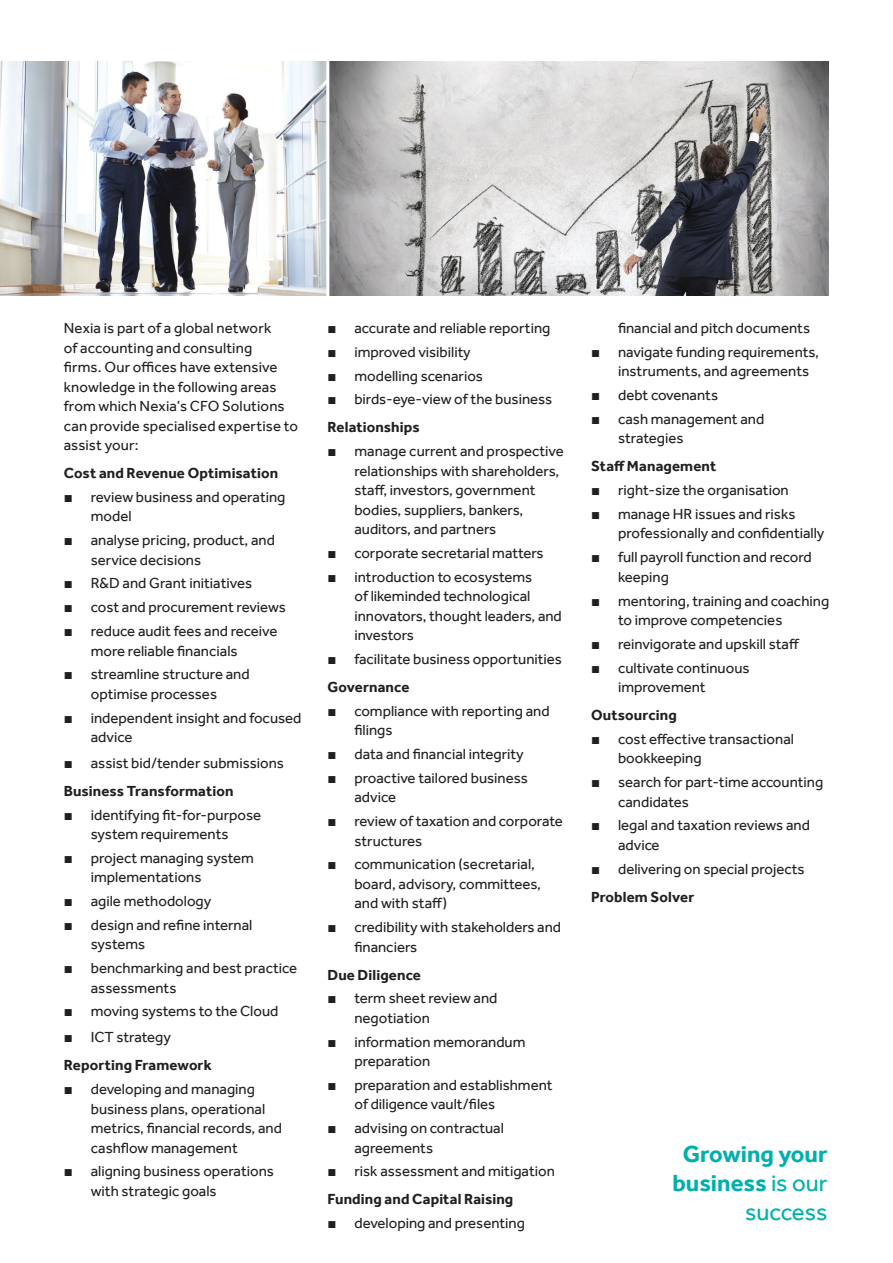
<style>
.page{position:relative;width:893px;height:1263px;background:#fff}
.page>*{position:absolute;margin:0;border:0;box-sizing:border-box;transform-origin:0 0}
.t1{font:700 24px/28.8px "Effra";color:#00b0ab;text-align:right}
.t2{font:15px/19.5px "Effra";color:#231f20}
.t3{font:700 15px "Effra";letter-spacing:.01em;color:#231f20}
.s1{font-family:"Arial"}
.s2{font-weight:400}
</style>
<div class="page">
<img style="left:0;top:62px;width:326px;height:234px">
<img style="left:329px;top:62px;width:499px;height:234px">
<p class="t2" style="left:64px;top:318px;width:236px">Nexia is part of a global network<br>of accounting and consulting<br>firms. Our offices have extensive knowledge in the following areas from which Nexia’s CFO Solutions can provide specialised expertise to assist your:</p>
<p class="t3" style="left:64px;top:464px;width:216px">Cost and Revenue Optimisation</p>
<p class="t2" style="left:91px;top:487px;width:196px;text-indent:-27px"><span class="s1">■</span> review business and operating model</p>
<p class="t2" style="left:91px;top:530px;width:186px;text-indent:-27px"><span class="s1">■</span> analyse pricing, product, and service decisions</p>
<p class="t2" style="left:64px;top:573px;width:190px"><span class="s1">■</span> R&amp;D and Grant initiatives</p>
<p class="t2" style="left:64px;top:597px;width:224px"><span class="s1">■</span> cost and procurement reviews</p>
<p class="t2" style="left:91px;top:621px;width:188px;text-indent:-27px"><span class="s1">■</span> reduce audit fees and receive more reliable financials</p>
<p class="t2" style="left:64px;top:664px;width:187px;text-align:center"><span class="s1">■</span> streamline structure and optimise processes</p>
<p class="t2" style="left:91px;top:707px;width:212px;text-indent:-27px"><span class="s1">■</span> independent insight and focused advice</p>
<p class="t2" style="left:64px;top:753px;width:222px"><span class="s1">■</span> assist bid/tender submissions</p>
<p class="t3" style="left:64px;top:782px;width:171px">Business Transformation</p>
<p class="t2" style="left:64px;top:805px;width:199px;text-align:center"><span class="s1">■</span> identifying fit-for-purpose system requirements</p>
<p class="t2" style="left:91px;top:848px;width:165px;text-indent:-27px"><span class="s1">■</span> project managing system implementations</p>
<p class="t2" style="left:64px;top:891px;width:149px"><span class="s1">■</span> agile methodology</p>
<p class="t2" style="left:91px;top:915px;width:163px;text-indent:-27px"><span class="s1">■</span> design and refine internal systems</p>
<p class="t2" style="left:91px;top:958px;width:208px;text-indent:-27px"><span class="s1">■</span> benchmarking and best practice assessments</p>
<p class="t2" style="left:64px;top:1001px;width:216px"><span class="s1">■</span> moving systems to the Cloud</p>
<p class="t2" style="left:64px;top:1027px;width:109px"><span class="s1">■</span> ICT strategy</p>
<p class="t3" style="left:64px;top:1056px;width:149px">Reporting Framework</p>
<p class="t2" style="left:91px;top:1079px;width:193px;text-indent:-27px"><span class="s1">■</span> developing and managing business plans, operational metrics, financial records, and cashflow management</p>
<p class="t2" style="left:91px;top:1161px;width:185px;text-indent:-27px"><span class="s1">■</span> aligning business operations with strategic goals</p>
<p class="t2" style="left:327px;top:318px;width:224px"><span class="s1">■</span> accurate and reliable reporting</p>
<p class="t2" style="left:327px;top:342px;width:145px"><span class="s1">■</span> improved visibility</p>
<p class="t2" style="left:327px;top:366px;width:157px"><span class="s1">■</span> modelling scenarios</p>
<p class="t2" style="left:327px;top:389px;width:226px"><span class="s1">■</span> birds-eye-view of the business</p>
<p class="t3" style="left:327px;top:418px;width:94px">Relationships</p>
<p class="t2" style="left:354px;top:441px;width:211px;text-indent:-27px"><span class="s1">■</span> manage current and prospective relationships with shareholders, staff, investors, government bodies, suppliers, bankers, auditors, and partners</p>
<p class="t2" style="left:327px;top:543px;width:218px"><span class="s1">■</span> corporate secretarial matters</p>
<p class="t2" style="left:354px;top:567px;width:209px;text-indent:-27px"><span class="s1">■</span> introduction to ecosystems<br>of likeminded technological innovators, thought leaders, and investors</p>
<p class="t2" style="left:327px;top:649px;width:236px"><span class="s1">■</span> facilitate business opportunities</p>
<p class="t3" style="left:327px;top:678px;width:83px">Governance</p>
<p class="t2" style="left:354px;top:701px;width:197px;text-indent:-27px"><span class="s1">■</span> compliance with reporting and filings</p>
<p class="t2" style="left:327px;top:744px;width:198px"><span class="s1">■</span> data and financial integrity</p>
<p class="t2" style="left:354px;top:768px;width:175px;text-indent:-27px"><span class="s1">■</span> proactive tailored business advice</p>
<p class="t2" style="left:354px;top:811px;width:210px;text-indent:-27px"><span class="s1">■</span> review of taxation and corporate structures</p>
<p class="t2" style="left:354px;top:854px;width:188px;text-indent:-27px"><span class="s1">■</span> communication (secretarial, board, advisory, committees, and with staff)</p>
<p class="t2" style="left:354px;top:917px;width:208px;text-indent:-27px"><span class="s1">■</span> credibility with stakeholders and financiers</p>
<p class="t3" style="left:327px;top:965px;width:95px">Due Diligence</p>
<p class="t2" style="left:354px;top:988px;width:145px;text-indent:-27px"><span class="s1">■</span> term sheet review and negotiation</p>
<p class="t2" style="left:354px;top:1032px;width:173px;text-indent:-27px"><span class="s1">■</span> information memorandum preparation</p>
<p class="t2" style="left:354px;top:1075px;width:200px;text-indent:-27px"><span class="s1">■</span> preparation and establishment of diligence vault/files</p>
<p class="t2" style="left:354px;top:1118px;width:151px;text-indent:-27px"><span class="s1">■</span> advising on contractual agreements</p>
<p class="t2" style="left:327px;top:1161px;width:229px"><span class="s1">■</span> risk assessment and mitigation</p>
<p class="t3" style="left:327px;top:1190px;width:187px">Funding and Capital Raising</p>
<p class="t2" style="left:327px;top:1213px;width:199px"><span class="s1">■</span> developing and presenting</p>
<p class="t2" style="left:618px;top:318px;width:194px">financial and pitch documents</p>
<p class="t2" style="left:618px;top:342px;width:203px;text-indent:-27px"><span class="s1">■</span> navigate funding requirements, instruments, and agreements</p>
<p class="t2" style="left:591px;top:385px;width:129px"><span class="s1">■</span> debt covenants</p>
<p class="t2" style="left:618px;top:409px;width:148px;text-indent:-27px"><span class="s1">■</span> cash management and strategies</p>
<p class="t3" style="left:591px;top:457px;width:127px">Staff Management</p>
<p class="t2" style="left:591px;top:480px;width:199px"><span class="s1">■</span> right-size the organisation</p>
<p class="t2" style="left:618px;top:504px;width:208px;text-indent:-27px"><span class="s1">■</span> manage HR issues and risks professionally and confidentially</p>
<p class="t2" style="left:618px;top:547px;width:195px;text-indent:-27px"><span class="s1">■</span> full payroll function and record keeping</p>
<p class="t2" style="left:618px;top:590px;width:213px;text-indent:-27px"><span class="s1">■</span> mentoring, training and coaching to improve competencies</p>
<p class="t2" style="left:591px;top:634px;width:210px"><span class="s1">■</span> reinvigorate and upskill staff</p>
<p class="t2" style="left:618px;top:657px;width:133px;text-indent:-27px"><span class="s1">■</span> cultivate continuous improvement</p>
<p class="t3" style="left:591px;top:706px;width:87px">Outsourcing</p>
<p class="t2" style="left:618px;top:729px;width:177px;text-indent:-27px"><span class="s1">■</span> cost effective transactional bookkeeping</p>
<p class="t2" style="left:618px;top:772px;width:207px;text-indent:-27px"><span class="s1">■</span> search for part-time accounting candidates</p>
<p class="t2" style="left:618px;top:815px;width:193px;text-indent:-27px"><span class="s1">■</span> legal and taxation reviews and advice</p>
<p class="t2" style="left:591px;top:859px;width:215px"><span class="s1">■</span> delivering on special projects</p>
<p class="t3" style="left:591px;top:887px;width:105px">Problem Solver</p>
<p class="t1" style="left:672px;top:1139px;width:156px">Growing your business <span class="s2">is our success</span></p>
</div>
